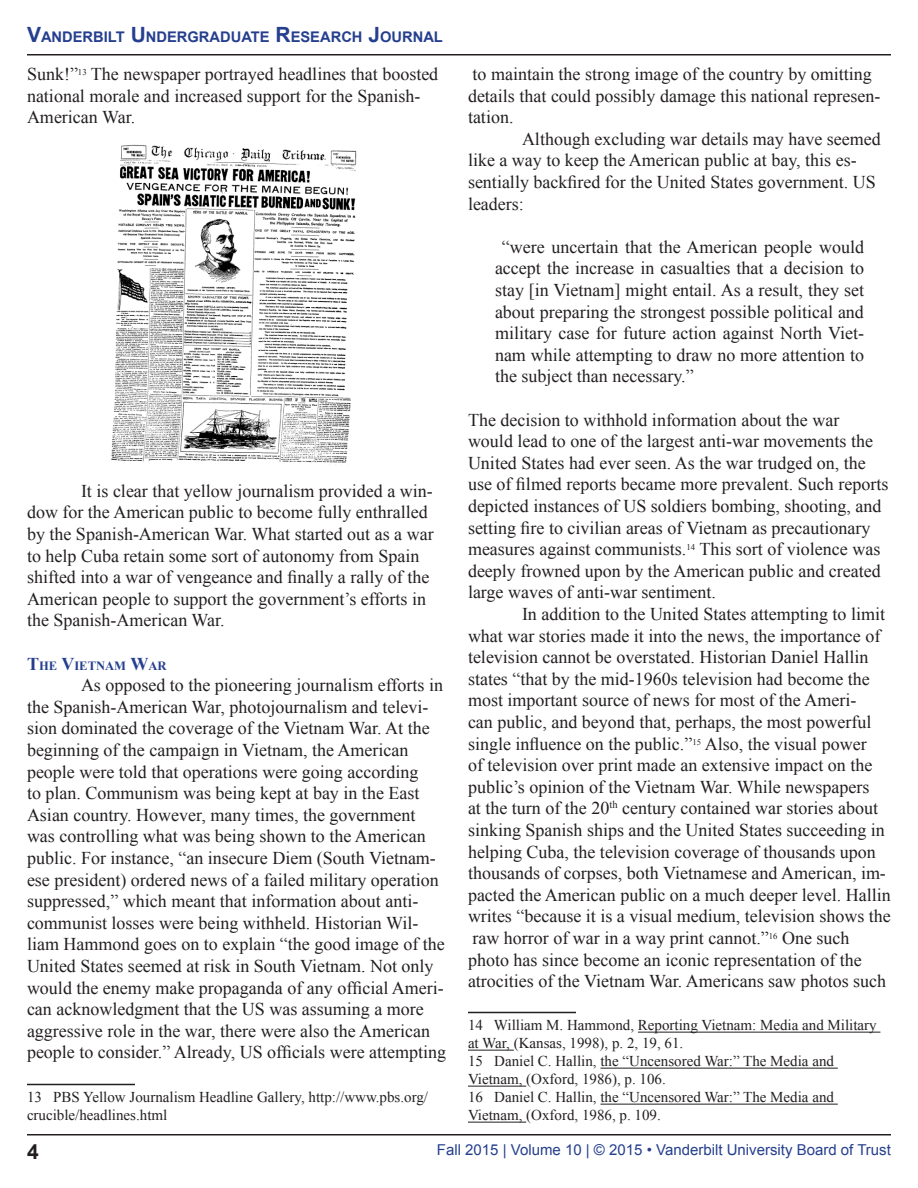
<style>
.page{position:relative;width:918px;height:1188px;background:#fff}
.page>*{position:absolute;margin:0;border:0;box-sizing:border-box;transform-origin:0 0}
.t1{font:700 21px "Arial";color:#231f20}
.t2{font:18px/21.6px "Times New Roman";color:#231f20}
.footnote_text{font:15px/18px "Times New Roman";color:#231f20}
.t3{font:15px "Arial";color:#253f8e}
.t4{font:700 14.7px "Arial";color:#253f8e}
.t5{font:700 12.6px "Times New Roman";color:#253f8e}
.s1{font-size:21px}
.s2{font-size:18px}
</style>
<div class="page">
<hr style="left:27px;top:54px;width:864px;height:2px;background:#231f20">
<hr style="left:27px;top:1134px;width:864px;height:2px;background:#231f20">
<img style="left:111px;top:144px;width:246px;height:321px">
<hr style="left:27px;top:1084px;width:108px;height:1px;background:#231f20">
<hr style="left:468px;top:1012px;width:108px;height:1px;background:#231f20">
<hr style="left:638px;top:1032px;width:242px;height:1px;background:#231f20">
<hr style="left:468px;top:1050px;width:46px;height:1px;background:#231f20">
<hr style="left:600px;top:1068px;width:238px;height:1px;background:#231f20">
<hr style="left:468px;top:1086px;width:58px;height:1px;background:#231f20">
<hr style="left:600px;top:1104px;width:238px;height:1px;background:#231f20">
<hr style="left:468px;top:1122px;width:58px;height:1px;background:#231f20">
<p class="t4" style="left:27px;top:27px;width:417px"><span class="s1">V</span>ANDERBILT <span class="s1">U</span>NDERGRADUATE <span class="s1">R</span>ESEARCH <span class="s1">J</span>OURNAL</p>
<p class="t2" style="left:27px;top:63px;width:413px">Sunk!”<sup>13</sup> The newspaper portrayed headlines that boosted national morale and increased support for the Spanish-<br>American War.</p>
<p class="t2" style="left:27px;top:480px;width:408px;text-indent:54px">It is clear that yellow journalism provided a win&shy;dow for the American public to become fully enthralled by the Spanish-American War. What started out as a war to help Cuba retain some sort of autonomy from Spain shifted into a war of vengeance and finally a rally of the American people to support the government’s efforts in the Spanish-American War.</p>
<p class="t5" style="left:27px;top:657px;width:141px"><span class="s2">T</span>HE <span class="s2">V</span>IETNAM <span class="s2">W</span>AR</p>
<p class="t2" style="left:27px;top:674px;width:419px;text-indent:54px">As opposed to the pioneering journalism efforts in the Spanish-American War, photojournalism and televi&shy;sion dominated the coverage of the Vietnam War. At the beginning of the campaign in Vietnam, the American people were told that operations were going according<br>to plan. Communism was being kept at bay in the East Asian country. However, many times, the government was controlling what was being shown to the American public. For instance, “an insecure Diem (South Vietnam&shy;ese president) ordered news of a failed military operation suppressed,” which meant that information about anti&shy;communist losses were being withheld. Historian Wil&shy;liam Hammond goes on to explain “the good image of the United States seemed at risk in South Vietnam. Not only</p>
<p class="t2" style="left:27px;top:976px;width:418px">would the enemy make propaganda of any official Ameri&shy;can acknowledgment that the US was assuming a more</p>
<p class="t2" style="left:27px;top:1020px;width:421px">aggressive role in the war, there were also the American people to consider.” Already, US officials were attempting</p>
<p class="footnote_text" style="left:27px;top:1088px;width:403px">13 PBS Yellow Journalism Headline Gallery, http://www.pbs.org/ crucible/headlines.html</p>
<p class="t2" style="left:468px;top:63px;width:414px">to maintain the strong image of the country by omitting details that could possibly damage this national represen&shy;tation.</p>
<p class="t2" style="left:468px;top:128px;width:414px;text-indent:54px">Although excluding war details may have seemed like a way to keep the American public at bay, this es&shy;sentially backfired for the United States government. US leaders:</p>
<p class="t2" style="left:495px;top:236px;width:371px;text-align:justify;text-indent:7px">“were uncertain that the American people would accept the increase in casualties that a decision to stay [in Vietnam] might entail. As a result, they set about preparing the strongest possible political and military case for future action against North Viet&shy;nam while attempting to draw no more attention to the subject than necessary.”</p>
<p class="t2" style="left:468px;top:408px;width:422px">The decision to withhold information about the war would lead to one of the largest anti-war movements the United States had ever seen. As the war trudged on, the use of filmed reports became more prevalent. Such reports depicted instances of US soldiers bombing, shooting, and setting fire to civilian areas of Vietnam as precautionary measures against communists.<sup>14</sup> This sort of violence was deeply frowned upon by the American public and created large waves of anti-war sentiment.</p>
<p class="t2" style="left:468px;top:603px;width:424px;text-indent:54px">In addition to the United States attempting to limit what war stories made it into the news, the importance of television cannot be overstated. Historian Daniel Hallin states “that by the mid-1960s television had become the most important source of news for most of the Ameri-<br>can public, and beyond that, perhaps, the most powerful single influence on the public.”<sup>15</sup> Also, the visual power<br>of television over print made an extensive impact on the public’s opinion of the Vietnam War. While newspapers<br>at the turn of the 20<sup>th</sup> century contained war stories about sinking Spanish ships and the United States succeeding in helping Cuba, the television coverage of thousands upon thousands of corpses, both Vietnamese and American, im&shy;pacted the American public on a much deeper level. Hallin writes “because it is a visual medium, television shows the</p>
<p class="t2" style="left:468px;top:927px;width:420px">raw horror of war in a way print cannot.”<sup>16</sup> One such photo has since become an iconic representation of the atrocities of the Vietnam War. Americans saw photos such</p>
<p class="footnote_text" style="left:468px;top:1016px;width:410px">14 William M. Hammond, Reporting Vietnam: Media and Military at War, (Kansas, 1998), p. 2, 19, 61.</p>
<p class="footnote_text" style="left:468px;top:1052px;width:368px">15 Daniel C. Hallin, the “Uncensored War:” The Media and<br>Vietnam, (Oxford, 1986), p. 106.</p>
<p class="footnote_text" style="left:468px;top:1088px;width:368px">16 Daniel C. Hallin, the “Uncensored War:” The Media and<br>Vietnam, (Oxford, 1986, p. 109.</p>
<p class="t1" style="left:27px;top:1137px;width:13px">4</p>
<p class="t3" style="left:437px;top:1140px;width:456px">Fall 2015 | Volume 10 | © 2015 • Vanderbilt University Board of Trust</p>
</div>
